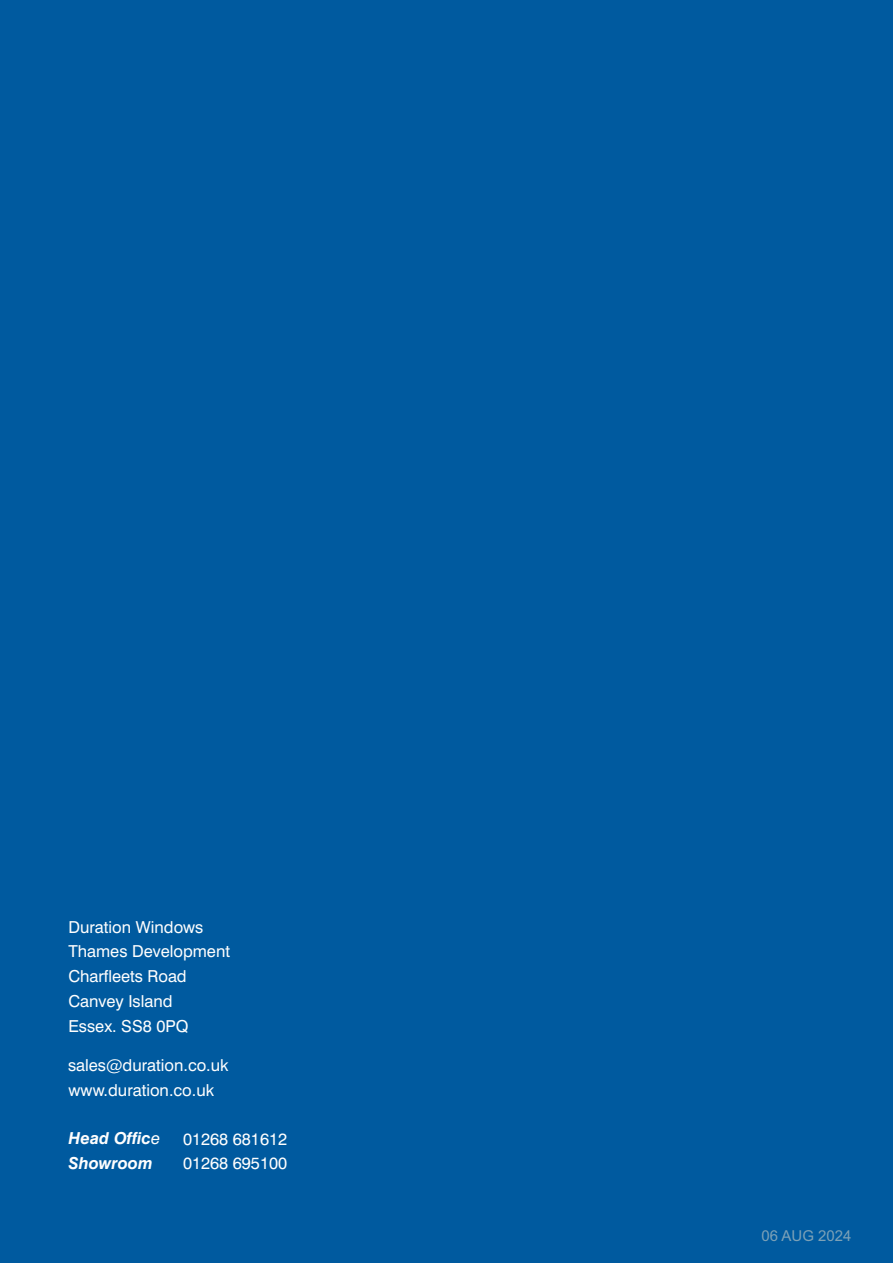
<style>
.page{position:relative;width:893px;height:1263px;background:#005a9f}
.page>*{position:absolute;margin:0;border:0;box-sizing:border-box;transform-origin:0 0}
.t1{font:16.5px/24.8px "Swiss 721 BT";color:#fefefe}
.t2{font:italic 700 16.5px "Swiss 721 BT";color:#fefefe}
.t3{font:15px "Arial";color:#7ca1b7}
.s1{font-weight:400}
</style>
<div class="page">
<p class="t1" style="left:68px;top:916px;width:163px">Duration Windows<br>Thames Development<br>Charfleets Road<br>Canvey Island<br>Essex. SS8 0PQ</p>
<p class="t1" style="left:68px;top:1054px;width:162px">sales@duration.co.uk</p>
<p class="t1" style="left:69px;top:1080px;width:147px">www.duration.co.uk</p>
<p class="t2" style="left:69px;top:1132px;width:93px">Head Offic<span class="s1">e</span></p>
<p class="t1" style="left:183px;top:1128px;width:106px">01268 681612</p>
<p class="t2" style="left:69px;top:1156px;width:86px">Showroom</p>
<p class="t1" style="left:183px;top:1152px;width:106px">01268 695100</p>
<p class="t3" style="left:761px;top:1230px;width:92px">06 AUG 2024</p>
</div>
